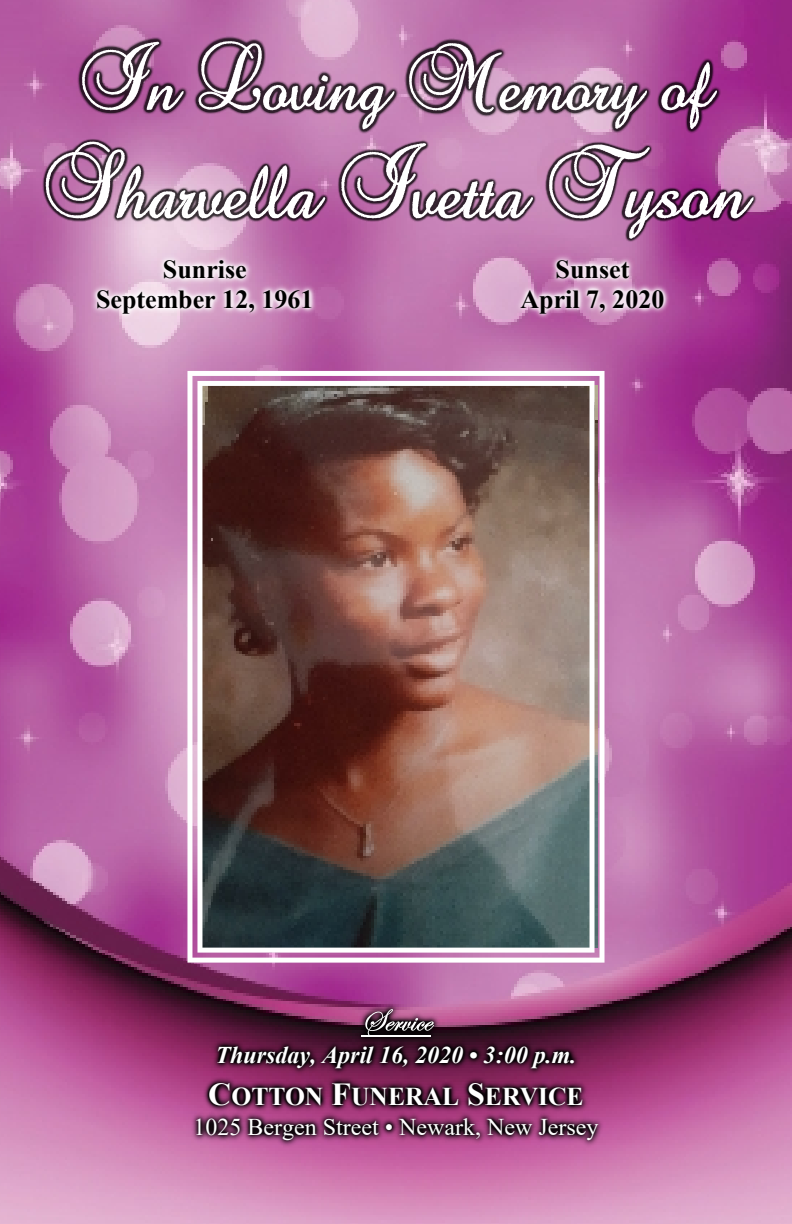
<style>
.page{position:relative;width:792px;height:1224px;background:#fff}
.page>*{position:absolute;margin:0;border:0;box-sizing:border-box;transform-origin:0 0}
.t1{font:700 26px/29.8px "Times New Roman";color:#000;text-align:center}
.t2{font:700 25.6px "Times New Roman";color:#fff}
.t3{font:24px "Times New Roman";color:#fff}
.t4{font:italic 700 24px "Times New Roman";color:#fff}
.s1{font-size:32px}
</style>
<div class="page">
<img style="left:0;top:0;width:792px;height:1224px">
<img style="left:65px;top:1066px;width:662px;height:93px">
<img style="left:83px;top:991px;width:626px;height:92px">
<svg style="left:365px;top:1009px;width:69px;height:27px;background:#705263"></svg>
<hr style="left:361px;top:1035px;width:70px;height:1px;background:#fff">
<img style="left:77px;top:23px;width:656px;height:101px">
<svg style="left:82px;top:42px;width:102px;height:68px"></svg>
<svg style="left:199px;top:41px;width:195px;height:83px;background:#ae83a3"></svg>
<svg style="left:409px;top:43px;width:238px;height:81px;background:#ad84a4"></svg>
<svg style="left:661px;top:62px;width:56px;height:62px"></svg>
<img style="left:43px;top:124px;width:719px;height:125px">
<svg style="left:46px;top:142px;width:279px;height:76px"></svg>
<svg style="left:341px;top:143px;width:192px;height:75px"></svg>
<svg style="left:549px;top:144px;width:205px;height:95px;background:#a96c9d"></svg>
<img style="left:65px;top:245px;width:280px;height:96px">
<img style="left:453px;top:244px;width:279px;height:97px">
<img style="left:187px;top:371px;width:418px;height:592px">
<p class="t1" style="left:96px;top:257px;width:219px">Sunrise<br>September 12, 1961</p>
<p class="t1" style="left:521px;top:257px;width:145px">Sunset<br>April 7, 2020</p>
<p class="t4" style="left:215px;top:1047px;width:363px">Thursday, April 16, 2020 • 3:00 p.m.</p>
<p class="t2" style="left:208px;top:1088px;width:377px"><span class="s1">C</span>OTTON <span class="s1">F</span>UNERAL <span class="s1">S</span>ERVICE</p>
<p class="t3" style="left:193px;top:1118px;width:407px">1025 Bergen Street • Newark, New Jersey</p>
</div>
